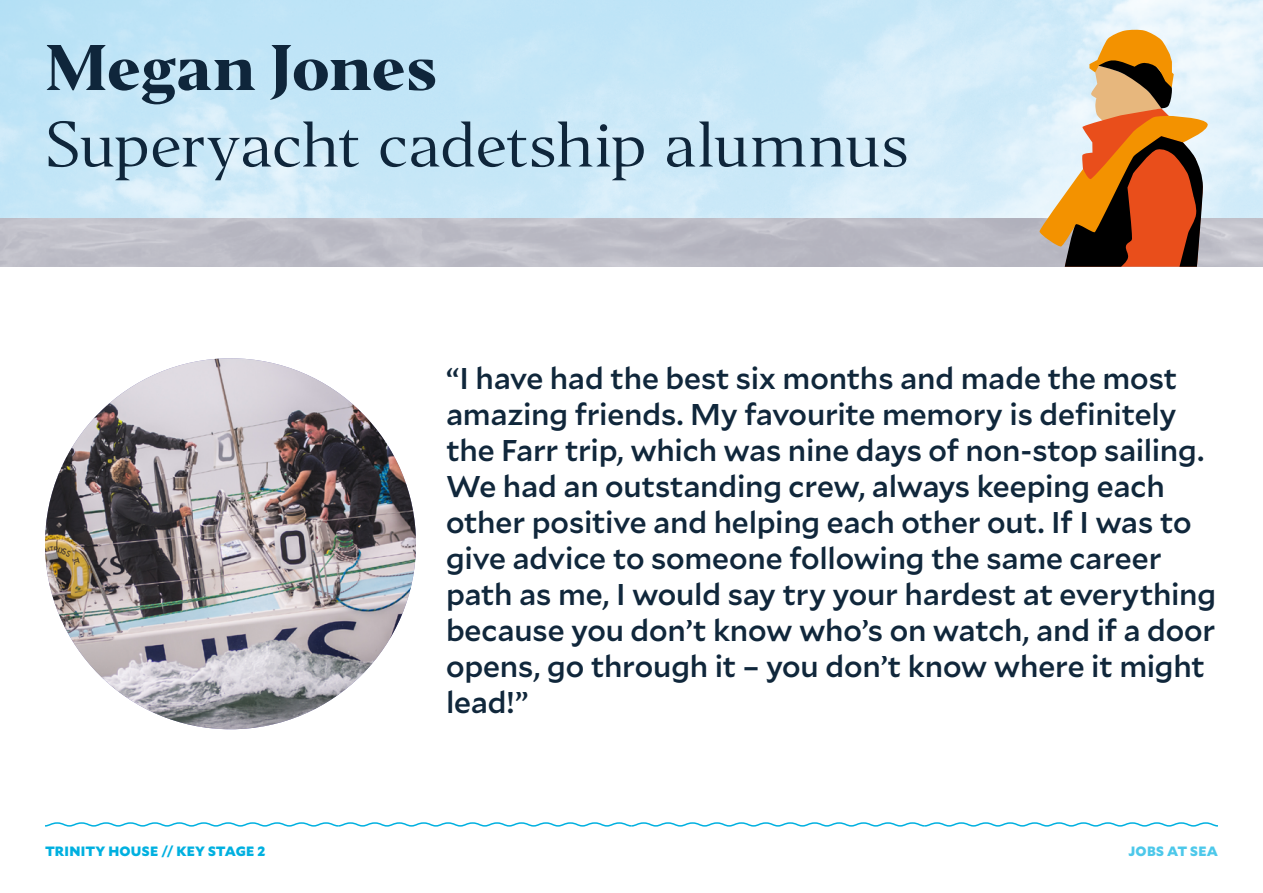
<style>
.page{position:relative;width:1263px;height:893px;background:#fff}
.page>*{position:absolute;margin:0;border:0;box-sizing:border-box;transform-origin:0 0}
.t1{font:60px "Editor";letter-spacing:-.02em;color:#0f263b}
.t2{font:800 60px "Editor";letter-spacing:-.015em;color:#0f263b}
.t3{font:500 30px/36px "Mallory";letter-spacing:-.01em;color:#10273b}
.t4{font:900 13.5px "Mallory";letter-spacing:.02em;color:#00b0e0}
.t5{font:900 13.5px "Mallory";letter-spacing:.02em;color:#4dc8ea}
</style>
<div class="page">
<svg style="left:1039px;top:29px;width:170px;height:238px;background:#be8e68"></svg>
<svg style="left:45px;top:822px;width:1173px;height:5px"></svg>
<img style="left:45px;top:358px;width:371px;height:371px;border-radius:185px">
<h1 class="t2" style="left:45px;top:29px;width:394px">Megan Jones</h1>
<h1 class="t1" style="left:45px;top:106px;width:866px">Superyacht cadetship alumnus</h1>
<p class="t3" style="left:446px;top:359px;width:772px">“I have had the best six months and made the most amazing friends. My favourite memory is definitely the Farr trip, which was nine days of non-stop sailing.<br>We had an outstanding crew, always keeping each other positive and helping each other out. If I was to give advice to someone following the same career path as me, I would say try your hardest at everything because you don’t know who’s on watch, and if a door opens, go through it – you don’t know where it might lead!”</p>
<p class="t4" style="left:45px;top:841px;width:222px">TRINITY HOUSE // KEY STAGE 2</p>
<p class="t5" style="left:1128px;top:841px;width:91px">JOBS AT SEA</p>
</div>
